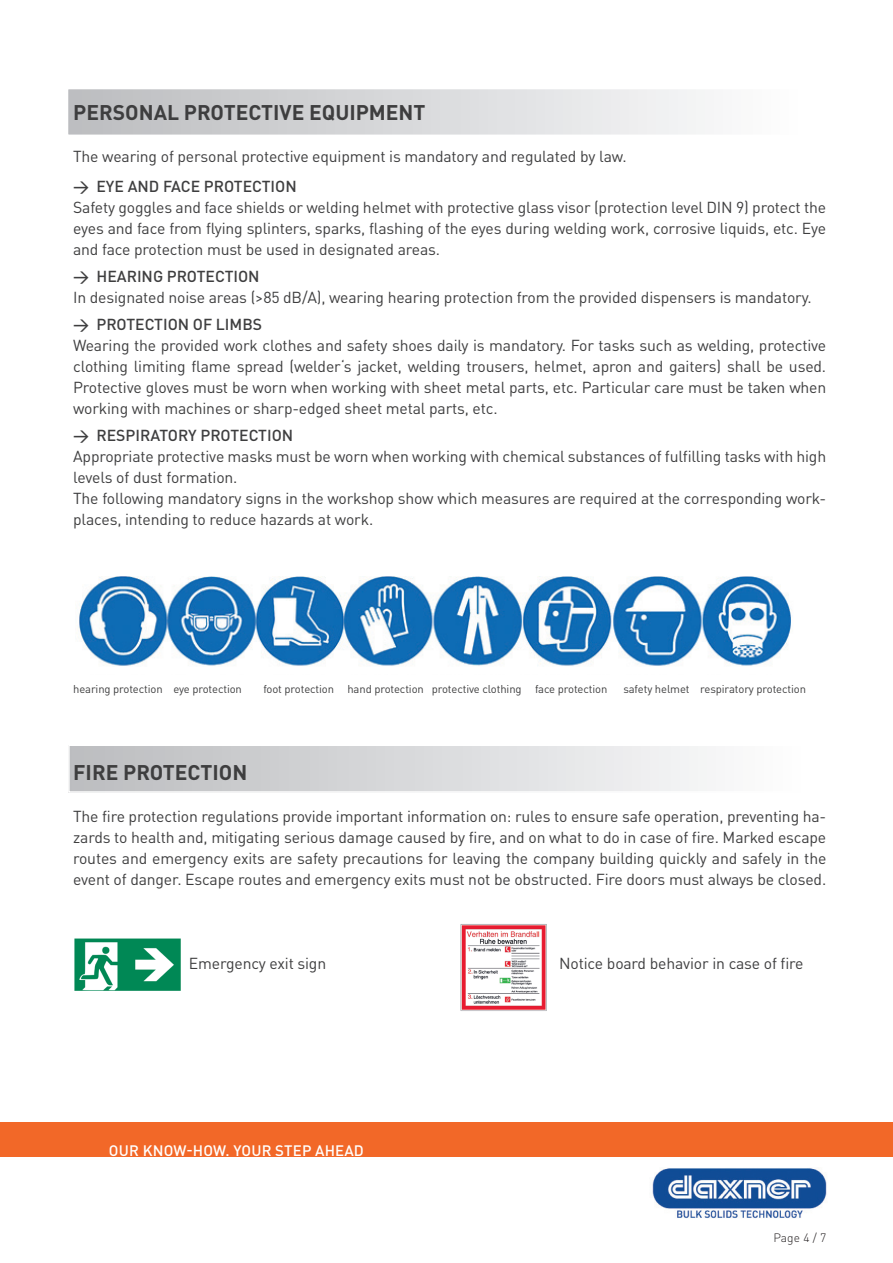
<style>
.page{position:relative;width:893px;height:1263px;background:#fff}
.page>*{position:absolute;margin:0;border:0;box-sizing:border-box;transform-origin:0 0}
.t1{font:700 21px "DINOT";color:#3e3e3f}
.t2{font:15.75px/21px "DINOT";letter-spacing:-.01em;color:#3e3e3f;text-align:justify}
.t3{font:500 15.75px "DINOT";color:#3e3e3f}
.t4{font:500 15px "DINOT";letter-spacing:.01em;color:#fff}
.t5{font:300 12px "DINOT";color:#231f20}
.t6{font:11.25px "DINOT";letter-spacing:-.01em;color:#3e3e3f}
</style>
<div class="page">
<div style="left:69px;top:745px;width:766px;height:47px;background:linear-gradient(to right,#bbbcbf,#fff)"></div>
<div style="left:68px;top:744px;width:768px;height:49px;border:2px solid #fff"></div>
<div style="left:68px;top:89px;width:765px;height:46px;background:linear-gradient(to right,#bbbcbf,#fff)"></div>
<div style="left:67px;top:88px;width:766px;height:48px;border:2px solid #fff"></div>
<img style="left:79px;top:577px;width:713px;height:89px">
<img style="left:74px;top:938px;width:107px;height:53px">
<img style="left:460px;top:924px;width:87px;height:87px">
<div style="left:0;top:1123px;width:893px;height:34px;background:#f26828"></div>
<img style="left:652px;top:1168px;width:175px;height:51px">
<h1 class="t1" style="left:73px;top:99px;width:354px">PERSONAL PROTECTIVE EQUIPMENT</h1>
<p class="t2" style="left:73px;top:146px;width:555px">The wearing of personal protective equipment is mandatory and regulated by law.</p>
<p class="t3" style="left:73px;top:176px;width:225px">→ EYE AND FACE PROTECTION</p>
<p class="t2" style="left:73px;top:197px;width:755px">Safety goggles and face shields or welding helmet with protective glass visor (protection level DIN 9) protect the eyes and face from flying splinters, sparks, flashing of the eyes during welding work, corrosive liquids, etc. Eye and face protection must be used in designated areas.</p>
<p class="t3" style="left:73px;top:266px;width:188px">→ HEARING PROTECTION</p>
<p class="t2" style="left:73px;top:287px;width:740px">In designated noise areas (&gt;85 dB/A), wearing hearing protection from the provided dispensers is mandatory.</p>
<p class="t3" style="left:73px;top:314px;width:190px">→ PROTECTION OF LIMBS</p>
<p class="t2" style="left:73px;top:335px;width:755px">Wearing the provided work clothes and safety shoes daily is mandatory. For tasks such as welding, protective clothing limiting flame spread (welder‘s jacket, welding trousers, helmet, apron and gaiters) shall be used.<br>Protective gloves must be worn when working with sheet metal parts, etc. Particular care must be taken when working with machines or sharp-edged sheet metal parts, etc.</p>
<p class="t3" style="left:73px;top:425px;width:222px">→ RESPIRATORY PROTECTION</p>
<p class="t2" style="left:73px;top:446px;width:755px;text-align:left">Appropriate protective masks must be worn when working with chemical substances of fulfilling tasks with high levels of dust formation.<br>The following mandatory signs in the workshop show which measures are required at the corresponding work&shy;places, intending to reduce hazards at work.</p>
<p class="t6" style="left:73px;top:682px;width:170px">hearing protection eye protection</p>
<p class="t6" style="left:263px;top:682px;width:345px">foot protection hand protection protective clothing face protection</p>
<p class="t6" style="left:623px;top:682px;width:184px">safety helmet respiratory protection</p>
<h1 class="t1" style="left:73px;top:759px;width:176px">FIRE PROTECTION</h1>
<p class="t2" style="left:73px;top:806px;width:755px">The fire protection regulations provide important information on: rules to ensure safe operation, preventing ha&shy;zards to health and, mitigating serious damage caused by fire, and on what to do in case of fire. Marked escape routes and emergency exits are safety precautions for leaving the company building quickly and safely in the event of danger. Escape routes and emergency exits must not be obstructed. Fire doors must always be closed.</p>
<p class="t2" style="left:189px;top:953px;width:139px">Emergency exit sign</p>
<p class="t2" style="left:559px;top:953px;width:246px">Notice board behavior in case of fire</p>
<p class="t4" style="left:109px;top:1140px;width:256px">OUR KNOW-HOW. YOUR STEP AHEAD</p>
<p class="t5" style="left:773px;top:1230px;width:54px">Page 4 / 7</p>
</div>
